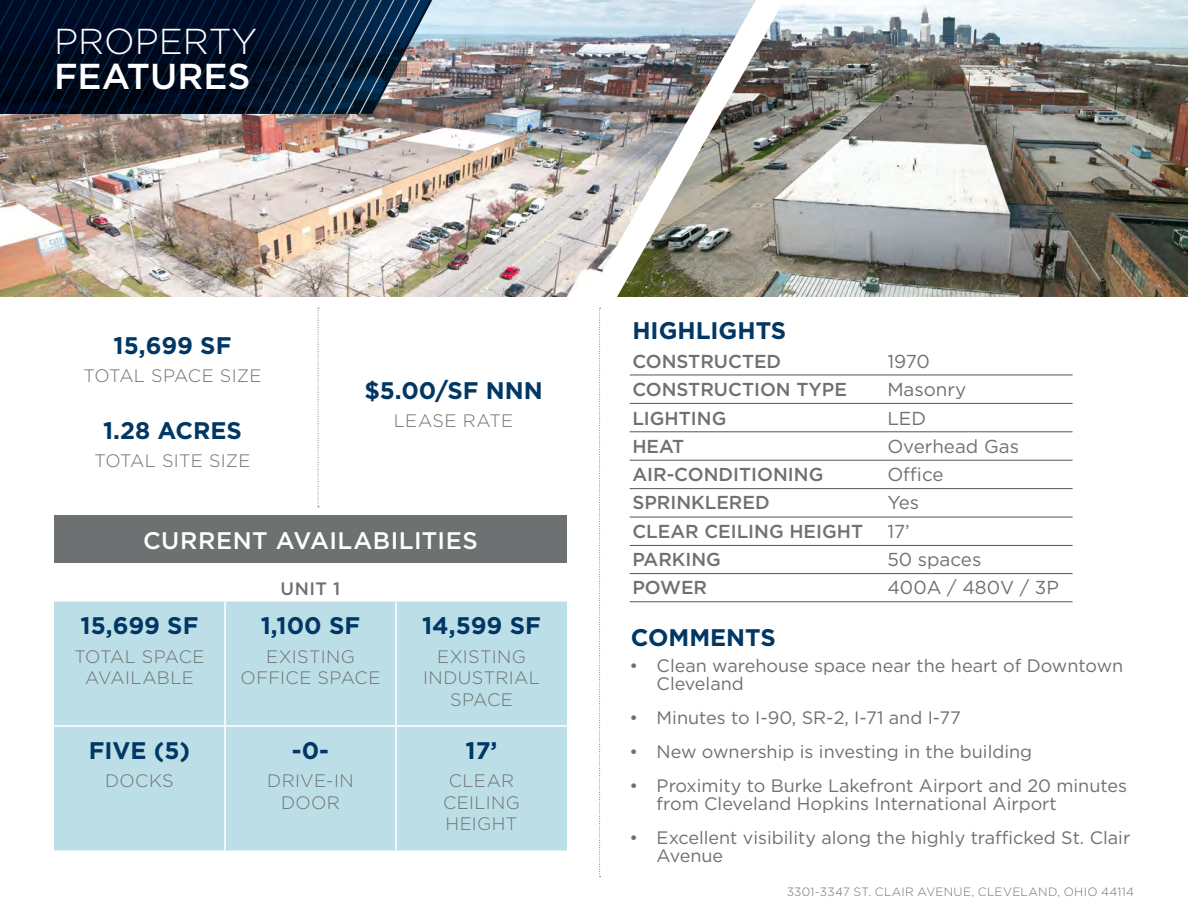
<style>
.page{position:relative;width:1188px;height:918px;background:#fff}
.page>*{position:absolute;margin:0;border:0;box-sizing:border-box;transform-origin:0 0}
.t1{font:300 36px "Gotham";color:#fff}
.t2{font:500 36px "Gotham";color:#fff}
.t3{font:700 24px "Gotham";color:#003764}
.t4{font:500 24px "Gotham";letter-spacing:.025em;color:#fff}
.t5{font:500 18.75px "Gotham";color:#6f7171}
.t6{font:18.75px "Gotham";color:#6f7171}
.t7{font:18px/18px "Gotham";color:#6e7171}
.t8{font:300 18px/21.6px "Gotham";letter-spacing:.02em;color:#6e7171;text-align:center}
.t9{font:300 18px "Gotham";color:#6e7171}
.t10{font:500 18px "Gotham";color:#6e7171}
.t11{font:300 12px "Gotham";letter-spacing:.025em;color:#6e7171}
</style>
<div class="page">
<img style="left:0;top:0;width:617px;height:297px">
<img style="left:617px;top:0;width:571px;height:297px">
<svg style="left:0;top:0;width:441px;height:114px;background:#122137"></svg>
<div style="left:54px;top:515px;width:513px;height:48px;background:#6e7171"></div>
<svg style="left:318px;top:308px;width:1px;height:200px"></svg>
<svg style="left:599px;top:308px;width:2px;height:569px"></svg>
<div style="left:54px;top:602px;width:513px;height:248px;background:#bcdfe7"></div>
<hr style="left:224px;top:727px;width:2px;height:123px;background:#fff">
<hr style="left:395px;top:727px;width:2px;height:123px;background:#fff">
<hr style="left:224px;top:602px;width:2px;height:123px;background:#fff">
<hr style="left:395px;top:602px;width:2px;height:123px;background:#fff">
<hr style="left:54px;top:725px;width:171px;height:2px;background:#fff">
<hr style="left:225px;top:725px;width:171px;height:2px;background:#fff">
<hr style="left:396px;top:725px;width:171px;height:2px;background:#fff">
<hr style="left:630px;top:375px;width:443px;height:1px;background:#52575a">
<hr style="left:630px;top:403px;width:443px;height:1px;background:#52575a">
<hr style="left:630px;top:431px;width:443px;height:1px;background:#52575a">
<hr style="left:630px;top:460px;width:443px;height:1px;background:#52575a">
<hr style="left:630px;top:488px;width:443px;height:1px;background:#52575a">
<hr style="left:630px;top:517px;width:443px;height:1px;background:#52575a">
<hr style="left:630px;top:601px;width:443px;height:1px;background:#52575a">
<hr style="left:630px;top:545px;width:443px;height:1px;background:#52575a">
<hr style="left:630px;top:573px;width:443px;height:1px;background:#52575a">
<h1 class="t1" style="left:54px;top:19px;width:205px">PROPERTY</h1>
<h1 class="t2" style="left:54px;top:53px;width:198px">FEATURES</h1>
<h2 class="t3" style="left:114px;top:329px;width:119px">15,699 SF</h2>
<p class="t9" style="left:84px;top:364px;width:179px">TOTAL SPACE SIZE</p>
<h2 class="t3" style="left:103px;top:415px;width:140px">1.28 ACRES</h2>
<p class="t8" style="left:95px;top:450px;width:157px">TOTAL SITE SIZE</p>
<h2 class="t3" style="left:364px;top:374px;width:180px">$5.00/SF NNN</h2>
<p class="t8" style="left:394px;top:409px;width:121px">LEASE RATE</p>
<h2 class="t4" style="left:143px;top:525px;width:336px">CURRENT AVAILABILITIES</h2>
<p class="t10" style="left:281px;top:577px;width:61px">UNIT 1</p>
<h2 class="t3" style="left:81px;top:610px;width:119px">15,699 SF</h2>
<p class="t8" style="left:74px;top:645px;width:132px">TOTAL SPACE<br>AVAILABLE</p>
<h2 class="t3" style="left:261px;top:610px;width:101px">1,100 SF</h2>
<p class="t8" style="left:241px;top:645px;width:141px">EXISTING<br>OFFICE SPACE</p>
<h2 class="t3" style="left:422px;top:610px;width:120px">14,599 SF</h2>
<p class="t8" style="left:423px;top:645px;width:118px">EXISTING<br>INDUSTRIAL<br>SPACE</p>
<h2 class="t3" style="left:89px;top:734px;width:103px">FIVE (5)</h2>
<p class="t8" style="left:105px;top:769px;width:70px">DOCKS</p>
<h2 class="t3" style="left:292px;top:734px;width:39px">-0-</h2>
<p class="t8" style="left:267px;top:769px;width:88px">DRIVE-IN<br>DOOR</p>
<h2 class="t3" style="left:466px;top:734px;width:33px">17’</h2>
<p class="t8" style="left:443px;top:769px;width:78px">CLEAR<br>CEILING<br>HEIGHT</p>
<h2 class="t3" style="left:632px;top:314px;width:155px">HIGHLIGHTS</h2>
<p class="t5" style="left:632px;top:349px;width:150px">CONSTRUCTED</p>
<p class="t6" style="left:887px;top:350px;width:44px">1970</p>
<p class="t5" style="left:632px;top:378px;width:216px">CONSTRUCTION TYPE</p>
<p class="t6" style="left:887px;top:378px;width:80px">Masonry</p>
<p class="t5" style="left:632px;top:406px;width:96px">LIGHTING</p>
<p class="t6" style="left:887px;top:406px;width:40px">LED</p>
<p class="t5" style="left:632px;top:434px;width:54px">HEAT</p>
<p class="t6" style="left:887px;top:434px;width:133px">Overhead Gas</p>
<p class="t5" style="left:632px;top:462px;width:192px">AIR-CONDITIONING</p>
<p class="t6" style="left:887px;top:463px;width:58px">Office</p>
<p class="t5" style="left:632px;top:490px;width:139px">SPRINKLERED</p>
<p class="t6" style="left:887px;top:491px;width:33px">Yes</p>
<p class="t5" style="left:632px;top:519px;width:232px">CLEAR CEILING HEIGHT</p>
<p class="t6" style="left:887px;top:519px;width:24px">17’</p>
<p class="t5" style="left:632px;top:547px;width:90px">PARKING</p>
<p class="t6" style="left:887px;top:547px;width:95px">50 spaces</p>
<p class="t5" style="left:632px;top:575px;width:76px">POWER</p>
<p class="t6" style="left:887px;top:576px;width:173px">400A / 480V / 3P</p>
<h2 class="t3" style="left:631px;top:622px;width:146px">COMMENTS</h2>
<p class="t7" style="left:657px;top:657px;width:468px;text-indent:-27px">• Clean warehouse space near the heart of Downtown<br>Cleveland</p>
<p class="t7" style="left:630px;top:708px;width:333px">• Minutes to I-90, SR-2, I-71 and I-77</p>
<p class="t7" style="left:630px;top:742px;width:404px">• New ownership is investing in the building</p>
<p class="t7" style="left:657px;top:776px;width:472px;text-indent:-27px">• Proximity to Burke Lakefront Airport and 20 minutes from Cleveland Hopkins International Airport</p>
<p class="t7" style="left:657px;top:828px;width:475px;text-indent:-27px">• Excellent visibility along the highly trafficked St. Clair<br>Avenue</p>
<p class="t11" style="left:787px;top:884px;width:349px">3301-3347 ST. CLAIR AVENUE, CLEVELAND, OHIO 44114</p>
</div>
